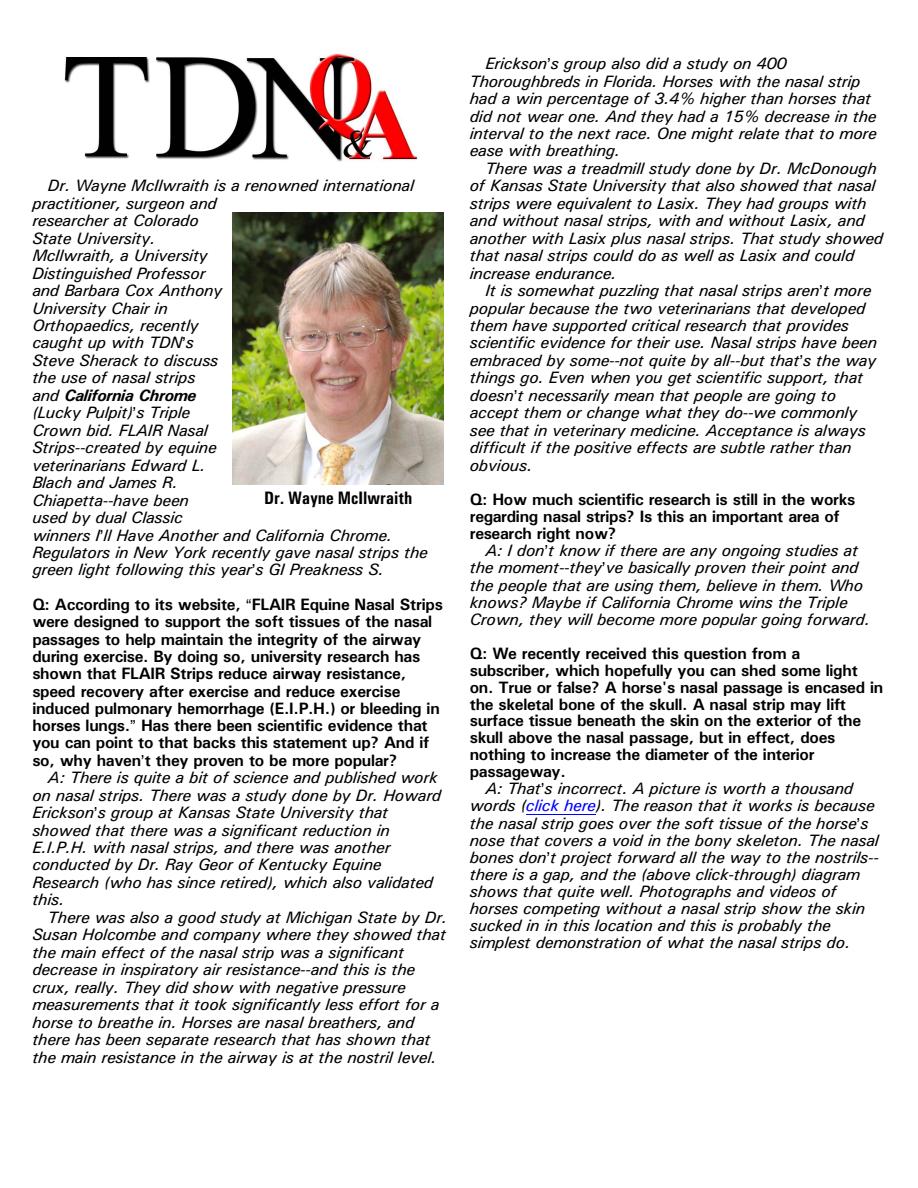
<style>
.page{position:relative;width:918px;height:1188px;background:#fff}
.page>*{position:absolute;margin:0;border:0;box-sizing:border-box;transform-origin:0 0}
.t1{font:700 18px "Univers Condensed";color:#000}
.t2{font:italic 16.5px/17.4px "Univers";letter-spacing:-.015em;color:#000}
.t3{font:700 16.5px/17.2px "Univers";letter-spacing:-.015em;color:#000}
.s1{font-weight:700}
.s2{color:#00f}
</style>
<div class="page">
<hr style="left:526px;top:814px;width:70px;height:1px;background:#00f">
<img style="left:64px;top:54px;width:355px;height:108px">
<img style="left:233px;top:213px;width:211px;height:272px">
<p class="t2" style="left:32px;top:178px;width:397px;text-indent:16px">Dr. Wayne McIlwraith is a renowned international practitioner, surgeon and<br>researcher at Colorado<br>State University.<br>McIlwraith, a University<br>Distinguished Professor<br>and Barbara Cox Anthony<br>University Chair in<br>Orthopaedics, recently<br>caught up with TDN s<br>Steve Sherack to discuss<br>the use of nasal strips<br>and <span class="s1">California Chrome<br></span>(Lucky Pulpit) s Triple<br>Crown bid. FLAIR Nasal<br>Strips--created by equine<br>veterinarians Edward L.<br>Blach and James R.<br>Chiapetta--have been<br>used by dual Classic<br>winners I ll Have Another and California Chrome.<br>Regulators in New York recently gave nasal strips the green light following this year s GI Preakness S.</p>
<p class="t3" style="left:32px;top:597px;width:412px">Q: According to its website, FLAIR Equine Nasal Strips were designed to support the soft tissues of the nasal passages to help maintain the integrity of the airway during exercise. By doing so, university research has shown that FLAIR Strips reduce airway resistance, speed recovery after exercise and reduce exercise induced pulmonary hemorrhage (E.I.P.H.) or bleeding in horses lungs. Has there been scientific evidence that you can point to that backs this statement up? And if so, why haven t they proven to be more popular?</p>
<p class="t2" style="left:32px;top:770px;width:411px;text-indent:16px">A: There is quite a bit of science and published work on nasal strips. There was a study done by Dr. Howard Erickson s group at Kansas State University that showed that there was a significant reduction in E.I.P.H. with nasal strips, and there was another conducted by Dr. Ray Geor of Kentucky Equine Research (who has since retired), which also validated this.</p>
<p class="t2" style="left:32px;top:910px;width:417px;text-indent:16px">There was also a good study at Michigan State by Dr.<br>Susan Holcombe and company where they showed that the main effect of the nasal strip was a significant decrease in inspiratory air resistance--and this is the crux, really. They did show with negative pressure measurements that it took significantly less effort for a horse to breathe in. Horses are nasal breathers, and there has been separate research that has shown that the main resistance in the airway is at the nostril level.</p>
<p class="t1" style="left:264px;top:492px;width:150px">Dr. Wayne McIlwraith</p>
<p class="t2" style="left:470px;top:56px;width:409px;text-indent:16px">Erickson s group also did a study on 400<br>Thoroughbreds in Florida. Horses with the nasal strip had a win percentage of 3.4% higher than horses that did not wear one. And they had a 15% decrease in the interval to the next race. One might relate that to more ease with breathing.</p>
<p class="t2" style="left:470px;top:161px;width:415px;text-indent:16px">There was a treadmill study done by Dr. McDonough of Kansas State University that also showed that nasal strips were equivalent to Lasix. They had groups with and without nasal strips, with and without Lasix, and another with Lasix plus nasal strips. That study showed that nasal strips could do as well as Lasix and could increase endurance.</p>
<p class="t2" style="left:470px;top:283px;width:409px;text-indent:16px">It is somewhat puzzling that nasal strips aren t more popular because the two veterinarians that developed them have supported critical research that provides scientific evidence for their use. Nasal strips have been embraced by some--not quite by all--but that s the way things go. Even when you get scientific support, that doesn t necessarily mean that people are going to accept them or change what they do--we commonly see that in veterinary medicine. Acceptance is always difficult if the positive effects are subtle rather than obvious.</p>
<p class="t3" style="left:470px;top:493px;width:387px">Q: How much scientific research is still in the works regarding nasal strips? Is this an important area of research right now?</p>
<p class="t2" style="left:470px;top:544px;width:402px;text-indent:16px">A: I don t know if there are any ongoing studies at the moment--they ve basically proven their point and the people that are using them, believe in them. Who knows? Maybe if California Chrome wins the Triple Crown, they will become more popular going forward.</p>
<p class="t3" style="left:470px;top:646px;width:415px">Q: We recently received this question from a subscriber, which hopefully you can shed some light on. True or false? A horse's nasal passage is encased in the skeletal bone of the skull. A nasal strip may lift surface tissue beneath the skin on the exterior of the skull above the nasal passage, but in effect, does nothing to increase the diameter of the interior passageway.</p>
<p class="t2" style="left:470px;top:782px;width:411px;text-indent:16px">A: That s incorrect. A picture is worth a thousand words (<span class="s2">click here</span>). The reason that it works is because the nasal strip goes over the soft tissue of the horse s nose that covers a void in the bony skeleton. The nasal bones don t project forward all the way to the nostrils-- there is a gap, and the (above click-through) diagram shows that quite well. Photographs and videos of horses competing without a nasal strip show the skin sucked in in this location and this is probably the simplest demonstration of what the nasal strips do.</p>
</div>
